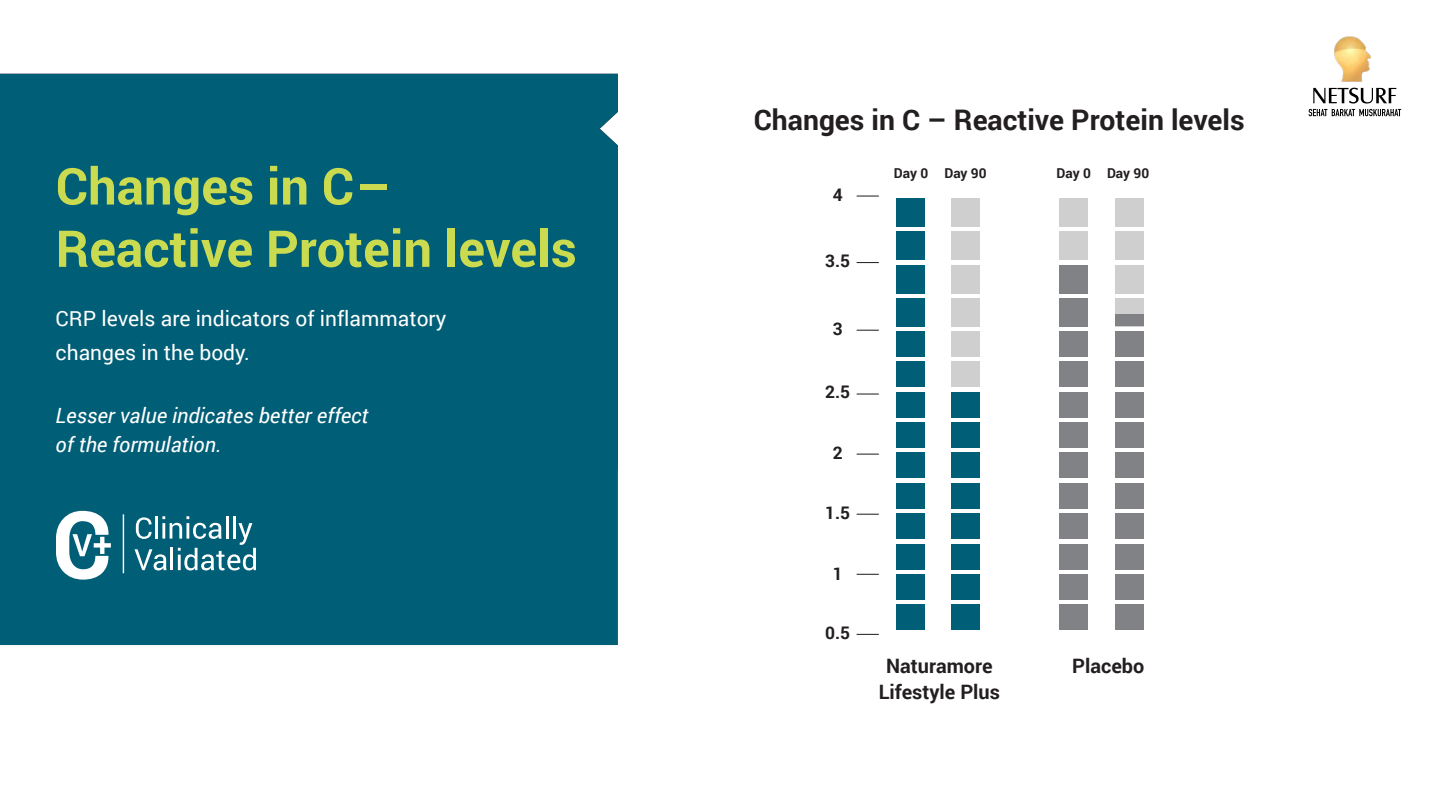
<style>
.page{position:relative;width:1440px;height:810px;background:#fff}
.page>*{position:absolute;margin:0;border:0;box-sizing:border-box;transform-origin:0 0}
.t1{font:700 50.78px "Roboto";color:#cadb4f}
.t2{font:700 28.35px "Roboto";color:#231f20}
.t3{font:21px/34.5px "Roboto";color:#fff}
.t4{font:italic 21px/28.5px "Roboto";color:#fff}
.t5{font:700 19.88px/26.3px "Roboto";color:#231f20;text-align:center}
.t6{font:700 17.33px "Roboto";color:#231f20}
.t7{font:700 13.65px "Roboto";color:#231f20}
</style>
<div class="page">
<svg style="left:1309px;top:109px;width:92px;height:7px"></svg>
<svg style="left:1313px;top:88px;width:83px;height:15px"></svg>
<img style="left:1328px;top:36px;width:49px;height:56px">
<div style="left:0;top:74px;width:618px;height:570px;background:#005e76"></div>
<div style="left:896px;top:298px;width:28px;height:28px;background:#005e76"></div>
<div style="left:896px;top:265px;width:28px;height:28px;background:#005e76"></div>
<div style="left:951px;top:265px;width:29px;height:28px;background:#cfcfcf"></div>
<div style="left:1060px;top:265px;width:28px;height:28px;background:#808285"></div>
<div style="left:1116px;top:265px;width:28px;height:28px;background:#cfcfcf"></div>
<div style="left:896px;top:331px;width:28px;height:25px;background:#005e76"></div>
<div style="left:896px;top:361px;width:28px;height:26px;background:#005e76"></div>
<div style="left:896px;top:391px;width:28px;height:26px;background:#005e76"></div>
<div style="left:896px;top:422px;width:28px;height:25px;background:#005e76"></div>
<div style="left:896px;top:452px;width:28px;height:26px;background:#005e76"></div>
<div style="left:896px;top:483px;width:28px;height:25px;background:#005e76"></div>
<div style="left:896px;top:513px;width:28px;height:26px;background:#005e76"></div>
<div style="left:896px;top:543px;width:28px;height:26px;background:#005e76"></div>
<div style="left:896px;top:574px;width:28px;height:25px;background:#005e76"></div>
<div style="left:896px;top:604px;width:28px;height:26px;background:#005e76"></div>
<div style="left:1116px;top:298px;width:28px;height:28px;background:#cfcfcf"></div>
<div style="left:1116px;top:331px;width:28px;height:25px;background:#808285"></div>
<div style="left:1116px;top:361px;width:28px;height:26px;background:#808285"></div>
<div style="left:1116px;top:391px;width:28px;height:26px;background:#808285"></div>
<div style="left:1116px;top:422px;width:28px;height:25px;background:#808285"></div>
<div style="left:1116px;top:452px;width:28px;height:26px;background:#808285"></div>
<div style="left:1116px;top:483px;width:28px;height:25px;background:#808285"></div>
<div style="left:1116px;top:513px;width:28px;height:26px;background:#808285"></div>
<div style="left:1116px;top:543px;width:28px;height:26px;background:#808285"></div>
<div style="left:1116px;top:574px;width:28px;height:25px;background:#808285"></div>
<div style="left:1116px;top:604px;width:28px;height:26px;background:#808285"></div>
<div style="left:1060px;top:361px;width:28px;height:26px;background:#808285"></div>
<div style="left:1060px;top:298px;width:28px;height:28px;background:#808285"></div>
<div style="left:1060px;top:331px;width:28px;height:25px;background:#808285"></div>
<div style="left:1060px;top:391px;width:28px;height:26px;background:#808285"></div>
<div style="left:1060px;top:422px;width:28px;height:25px;background:#808285"></div>
<div style="left:1060px;top:452px;width:28px;height:26px;background:#808285"></div>
<div style="left:1060px;top:483px;width:28px;height:25px;background:#808285"></div>
<div style="left:1060px;top:513px;width:28px;height:26px;background:#808285"></div>
<div style="left:1060px;top:543px;width:28px;height:26px;background:#808285"></div>
<div style="left:1060px;top:574px;width:28px;height:25px;background:#808285"></div>
<div style="left:1060px;top:604px;width:28px;height:26px;background:#808285"></div>
<svg style="left:857px;top:633px;width:22px;height:1px"></svg>
<svg style="left:857px;top:573px;width:22px;height:1px"></svg>
<svg style="left:857px;top:513px;width:22px;height:1px"></svg>
<svg style="left:857px;top:453px;width:22px;height:1px"></svg>
<svg style="left:857px;top:393px;width:22px;height:1px"></svg>
<svg style="left:857px;top:329px;width:22px;height:1px"></svg>
<svg style="left:857px;top:262px;width:22px;height:1px"></svg>
<div style="left:951px;top:298px;width:29px;height:28px;background:#cfcfcf"></div>
<div style="left:896px;top:231px;width:28px;height:28px;background:#005e76"></div>
<div style="left:896px;top:198px;width:28px;height:28px;background:#005e76"></div>
<div style="left:951px;top:198px;width:29px;height:28px;background:#cfcfcf"></div>
<div style="left:1060px;top:198px;width:28px;height:28px;background:#cfcfcf"></div>
<div style="left:1116px;top:198px;width:28px;height:28px;background:#cfcfcf"></div>
<div style="left:1116px;top:231px;width:28px;height:28px;background:#cfcfcf"></div>
<div style="left:1060px;top:231px;width:28px;height:28px;background:#cfcfcf"></div>
<svg style="left:857px;top:195px;width:22px;height:1px"></svg>
<div style="left:951px;top:231px;width:29px;height:28px;background:#cfcfcf"></div>
<div style="left:951px;top:331px;width:29px;height:25px;background:#cfcfcf"></div>
<div style="left:951px;top:361px;width:29px;height:26px;background:#cfcfcf"></div>
<div style="left:951px;top:391px;width:29px;height:26px;background:#005e76"></div>
<div style="left:951px;top:422px;width:29px;height:25px;background:#005e76"></div>
<div style="left:951px;top:452px;width:29px;height:26px;background:#005e76"></div>
<div style="left:951px;top:483px;width:29px;height:25px;background:#005e76"></div>
<div style="left:951px;top:513px;width:29px;height:26px;background:#005e76"></div>
<div style="left:951px;top:543px;width:29px;height:26px;background:#005e76"></div>
<div style="left:951px;top:574px;width:29px;height:25px;background:#005e76"></div>
<div style="left:951px;top:604px;width:29px;height:26px;background:#005e76"></div>
<svg style="left:56px;top:510px;width:55px;height:69px"></svg>
<svg style="left:134px;top:516px;width:122px;height:54px"></svg>
<hr style="left:123px;top:514px;width:1px;height:59px;background:#fff">
<div style="left:1116px;top:314px;width:28px;height:12px;background:#808285"></div>
<h1 class="t1" style="left:56px;top:150px;width:338px">Changes in C–</h1>
<h1 class="t1" style="left:56px;top:213px;width:523px">Reactive Protein levels</h1>
<p class="t3" style="left:56px;top:300px;width:392px">CRP levels are indicators of inflammatory changes in the body.</p>
<p class="t4" style="left:56px;top:400px;width:314px">Lesser value indicates better effect of the formulation.</p>
<h2 class="t2" style="left:754px;top:100px;width:493px">Changes in C – Reactive Protein levels</h2>
<p class="t6" style="left:833px;top:182px;width:11px">4</p>
<p class="t6" style="left:825px;top:249px;width:26px">3.5</p>
<p class="t6" style="left:833px;top:316px;width:11px">3</p>
<p class="t6" style="left:825px;top:379px;width:26px">2.5</p>
<p class="t6" style="left:833px;top:440px;width:11px">2</p>
<p class="t6" style="left:825px;top:500px;width:26px">1.5</p>
<p class="t6" style="left:833px;top:561px;width:11px">1</p>
<p class="t6" style="left:825px;top:620px;width:26px">0.5</p>
<p class="t7" style="left:894px;top:163px;width:94px">Day 0 Day 90</p>
<p class="t7" style="left:1057px;top:163px;width:94px">Day 0 Day 90</p>
<p class="t5" style="left:879px;top:651px;width:123px">Naturamore<br>Lifestyle Plus</p>
<p class="t5" style="left:1072px;top:651px;width:74px">Placebo</p>
</div>
